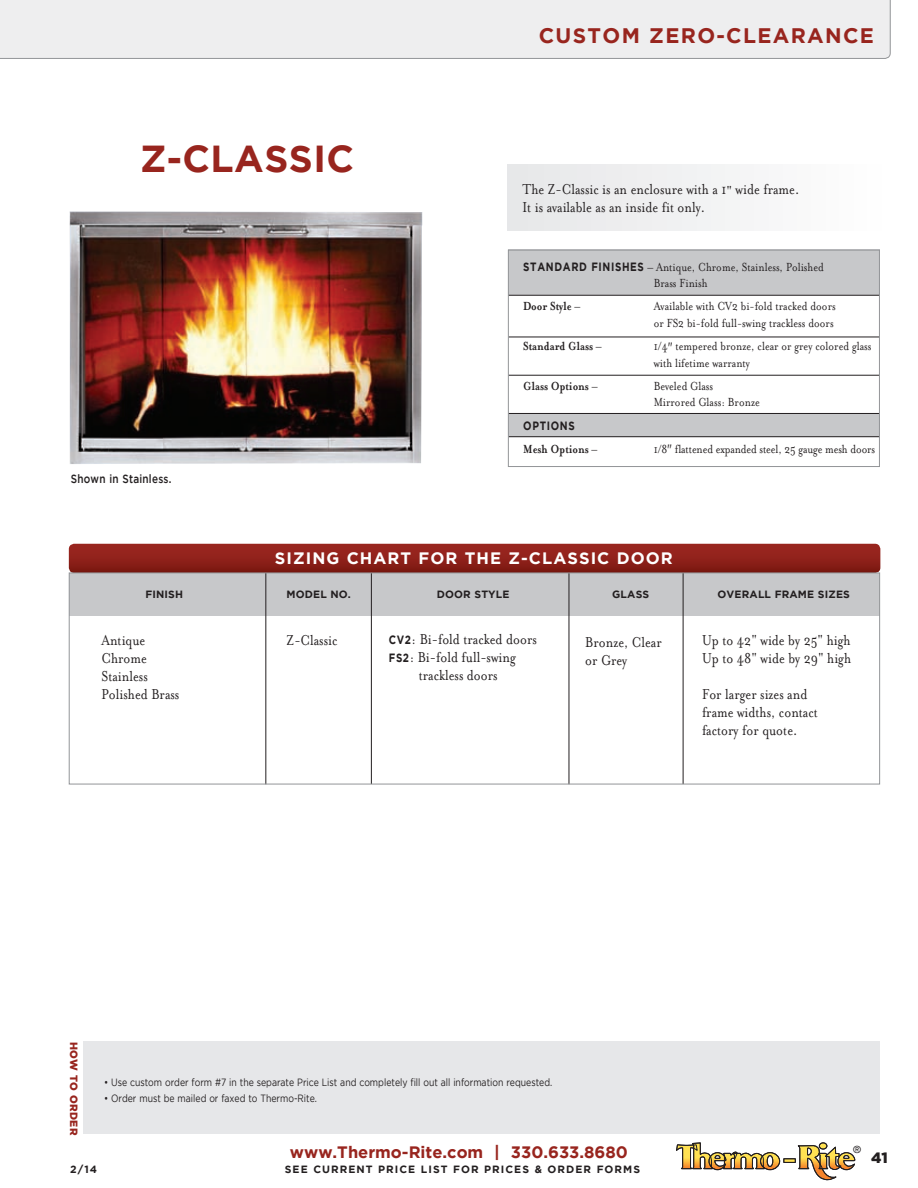
<style>
.page{position:relative;width:918px;height:1188px;background:#fff}
.page>*{position:absolute;margin:0;border:0;box-sizing:border-box;transform-origin:0 0}
.t1{font:700 37.5px "Gotham";letter-spacing:.015em;color:#98251e}
.t2{font:700 21px "Gotham";letter-spacing:.065em;color:#98251e}
.t3{font:16.5px/18px "Mrs Eaves Roman";color:#231f20;scale:.83 1}
.t4{font:700 16.5px "Gotham";color:#98251e}
.t5{font:700 16.5px "Gotham";letter-spacing:.065em;color:#fff}
.t6{font:900 15px "Gotham";color:#231f20}
.t7{font:13.5px/16.5px "Mrs Eaves Roman";color:#231f20;scale:.83 1}
.t8{font:700 13.5px "Mrs Eaves";color:#231f20;scale:.83 1}
.t9{font:500 12px "Gotham";letter-spacing:.025em;color:#231f20;scale:.83 1}
.t10{font:700 12px "Gotham";letter-spacing:.065em;color:#231f20;scale:.83 1}
.t11{font:10.5px "Gotham";color:#231f20;scale:.83 1}
.t12{font:700 10.5px "Gotham";letter-spacing:.015em;color:#231f20}
.t13{font:700 10.5px "Gotham";letter-spacing:.1em;color:#231f20}
.t14{font:900 10.5px "Gotham";letter-spacing:.04em;color:#98251e}
.t15{font:9.9px "Helvetica";color:#231f20}
.s1{font-family:"Gotham";font-weight:700;font-size:12px}
.s2{font-family:"Mrs Eaves Roman";font-weight:400}
.s3{font-family:"Gotham"}
</style>
<div class="page">
<div style="left:0;top:0;width:891px;height:59px;background:#eeeeef"></div>
<svg style="left:676px;top:1142px;width:180px;height:39px"></svg>
<div style="left:783px;top:1158px;width:13px;height:5px;border:1px solid #231f20"></div>
<img style="left:70px;top:212px;width:352px;height:252px">
<div style="left:508px;top:250px;width:372px;height:45px;background:#c7c8ca"></div>
<div style="left:508px;top:414px;width:372px;height:23px;background:#c7c8ca"></div>
<div style="left:508px;top:164px;width:378px;height:67px;background:#f1f2f3"></div>
<hr style="left:508px;top:295px;width:372px;height:1px;background:#231f20">
<hr style="left:508px;top:337px;width:372px;height:1px;background:#231f20">
<hr style="left:508px;top:375px;width:372px;height:1px;background:#231f20">
<hr style="left:508px;top:413px;width:372px;height:1px;background:#231f20">
<hr style="left:508px;top:436px;width:372px;height:1px;background:#231f20">
<div style="left:70px;top:573px;width:810px;height:42px;background:#c7c8ca"></div>
<hr style="left:371px;top:573px;width:1px;height:211px;background:#231f20">
<hr style="left:266px;top:573px;width:1px;height:211px;background:#231f20">
<hr style="left:569px;top:573px;width:1px;height:211px;background:#231f20">
<hr style="left:683px;top:573px;width:1px;height:211px;background:#231f20">
<svg style="left:69px;top:544px;width:811px;height:29px;background:#8d221b"></svg>
<div style="left:83px;top:1041px;width:797px;height:93px;background:#e6e7e9"></div>
<div style="left:69px;top:573px;width:811px;height:211px;border:1px solid #939598"></div>
<div style="left:508px;top:250px;width:372px;height:217px;border:1px solid #939598"></div>
<p class="t1" style="left:140px;top:137px;width:216px">Z-CLASSIC</p>
<p class="t9" style="left:71px;top:472px;width:123px">Shown in Stainless.</p>
<p class="t2" style="left:539px;top:23px;width:337px">CUSTOM ZERO-CLEARANCE</p>
<p class="t3" style="left:523px;top:181px;width:335px">The Z-Classic is an enclosure with a 1" wide frame.<br>It is available as an inside fit only.</p>
<p class="t7" style="left:654px;top:259px;width:207px;text-indent:-130px"><span class="s1">STANDARD FINISHES</span> – Antique, Chrome, Stainless, Polished<br>Brass Finish</p>
<p class="t8" style="left:523px;top:299px;width:71px">Door Style <span class="s2">–</span></p>
<p class="t7" style="left:654px;top:298px;width:221px">Available with CV2 bi-fold tracked doors or FS2 bi-fold full-swing trackless doors</p>
<p class="t8" style="left:523px;top:338px;width:96px">Standard Glass <span class="s2">–</span></p>
<p class="t7" style="left:654px;top:338px;width:264px">1/4<span class="s3">"</span> tempered bronze, clear or grey colored glass with lifetime warranty</p>
<p class="t8" style="left:523px;top:378px;width:91px">Glass Options <span class="s2">–</span></p>
<p class="t7" style="left:654px;top:378px;width:129px">Beveled Glass<br>Mirrored Glass: Bronze</p>
<p class="t10" style="left:523px;top:418px;width:63px">OPTIONS</p>
<p class="t8" style="left:523px;top:441px;width:91px">Mesh Options <span class="s2">–</span></p>
<p class="t7" style="left:654px;top:441px;width:268px">1/8<span class="s3">"</span> flattened expanded steel, 25 gauge mesh doors</p>
<p class="t5" style="left:275px;top:549px;width:400px">SIZING CHART FOR THE Z-CLASSIC DOOR</p>
<p class="t12" style="left:145px;top:588px;width:39px">FINISH</p>
<p class="t12" style="left:287px;top:588px;width:66px">MODEL NO.</p>
<p class="t12" style="left:437px;top:588px;width:74px">DOOR STYLE</p>
<p class="t12" style="left:612px;top:588px;width:39px">GLASS</p>
<p class="t12" style="left:718px;top:588px;width:134px">OVERALL FRAME SIZES</p>
<p class="t3" style="left:287px;top:632px;width:63px">Z-Classic</p>
<p class="t3" style="left:585px;top:633px;width:94px">Bronze, Clear</p>
<p class="t3" style="left:585px;top:651px;width:52px">or Grey</p>
<p class="t3" style="left:102px;top:632px;width:95px">Antique<br>Chrome<br>Stainless<br>Polished Brass</p>
<p class="t3" style="left:389px;top:630px;width:180px"><span class="s1">CV2</span>: Bi-fold tracked doors</p>
<p class="t3" style="left:702px;top:632px;width:181px">Up to 42" wide by 25" high</p>
<p class="t3" style="left:702px;top:650px;width:181px">Up to 48" wide by 29" high</p>
<p class="t3" style="left:702px;top:686px;width:129px">For larger sizes and</p>
<p class="t3" style="left:702px;top:704px;width:141px">frame widths, contact</p>
<p class="t3" style="left:702px;top:722px;width:116px">factory for quote.</p>
<p class="t3" style="left:419px;top:648px;width:119px;text-indent:-30px"><span class="s1">FS2</span>: Bi-fold full-swing trackless doors</p>
<p class="t14" style="left:80px;top:1042px;width:95px;rotate:90deg">HOW TO ORDER</p>
<p class="t11" style="left:104px;top:1077px;width:542px">• Use custom order form #7 in the separate Price List and completely fill out all information requested.</p>
<p class="t11" style="left:104px;top:1092px;width:258px">• Order must be mailed or faxed to Thermo-Rite.</p>
<p class="t4" style="left:290px;top:1143px;width:340px">www.Thermo-Rite.com | 330.633.8680</p>
<p class="t15" style="left:853px;top:1144px;width:9px">®</p>
<p class="t12" style="left:70px;top:1163px;width:28px">2/14</p>
<p class="t13" style="left:285px;top:1163px;width:357px">SEE CURRENT PRICE LIST FOR PRICES &amp; ORDER FORMS</p>
<p class="t6" style="left:871px;top:1149px;width:18px">41</p>
</div>
